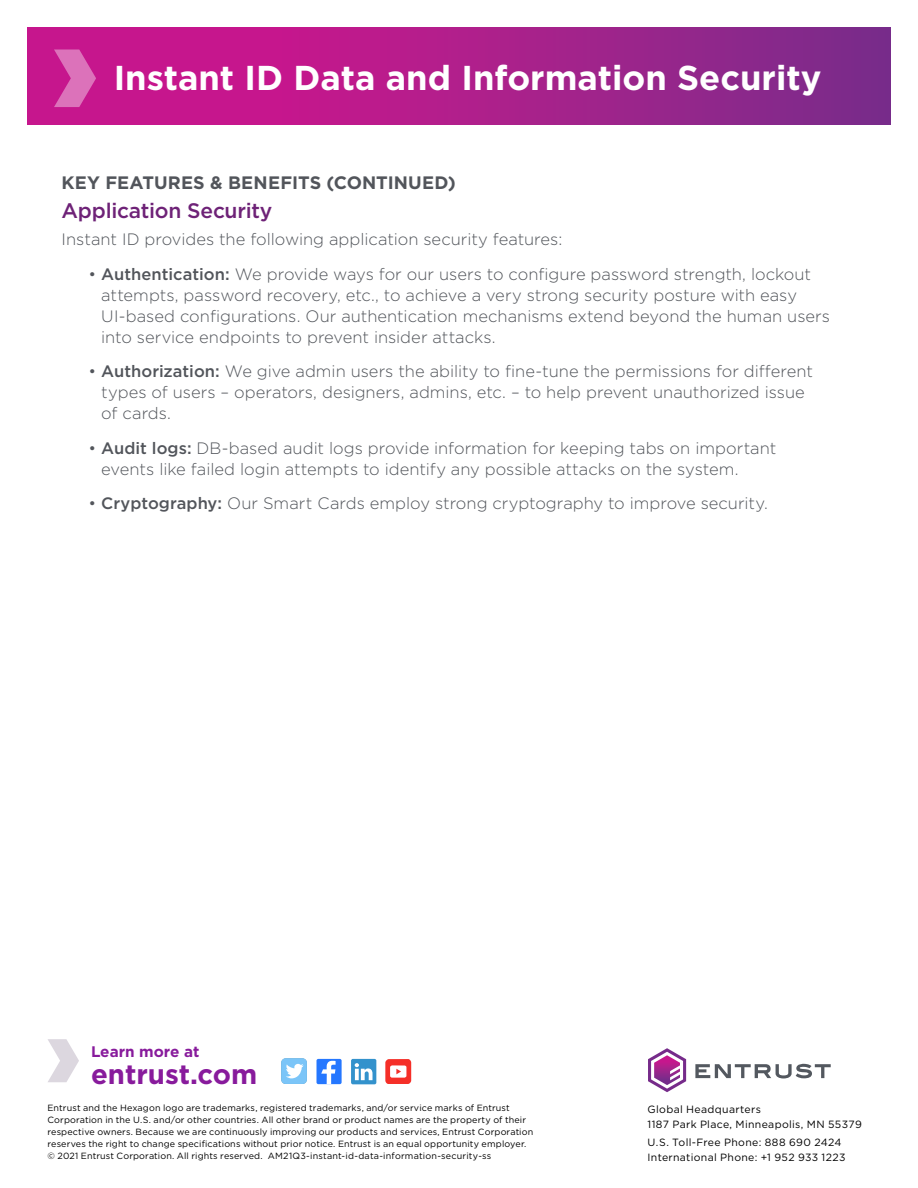
<style>
.page{position:relative;width:918px;height:1188px;background:#fff}
.page>*{position:absolute;margin:0;border:0;box-sizing:border-box;transform-origin:0 0}
.t1{font:700 34.5px "Gotham";color:#fff}
.t2{font:700 27.6px "Gotham";color:#881b9c}
.t3{font:500 21px "Gotham";letter-spacing:-.01em;color:#6e2277}
.t4{font:700 18px "Gotham";letter-spacing:.005em;color:#52555b}
.t5{font:300 16.5px/21px "Gotham";color:#52555b}
.t6{font:700 15.3px "Gotham";color:#881b9c}
.t7{font:10.5px/15px "Gotham";letter-spacing:.035em;color:#000}
.t8{font:9px/12px "Gotham";letter-spacing:.015em;color:#000}
.s1{font-weight:500}
</style>
<div class="page">
<svg style="left:27px;top:27px;width:864px;height:98px;background:#aa1f8b"></svg>
<svg style="left:54px;top:50px;width:42px;height:57px;background:#d34da8"></svg>
<svg style="left:695px;top:1064px;width:136px;height:14px"></svg>
<svg style="left:648px;top:1048px;width:38px;height:44px"></svg>
<div style="left:317px;top:1059px;width:25px;height:25px;background:#2577ff;border-radius:2px"></div>
<svg style="left:321px;top:1061px;width:15px;height:23px"></svg>
<div style="left:351px;top:1059px;width:25px;height:25px;background:#3392cc;border-radius:2px"></div>
<svg style="left:355px;top:1063px;width:18px;height:17px"></svg>
<div style="left:282px;top:1059px;width:25px;height:25px;background:#7bc5f8;border-radius:4px"></div>
<svg style="left:286px;top:1064px;width:18px;height:15px"></svg>
<svg style="left:385px;top:1059px;width:26px;height:25px"></svg>
<svg style="left:48px;top:1039px;width:31px;height:43px"></svg>
<h1 class="t1" style="left:114px;top:54px;width:709px">Instant ID Data and Information Security</h1>
<p class="t4" style="left:62px;top:170px;width:396px">KEY FEATURES &amp; BENEFITS (CONTINUED)</p>
<p class="t3" style="left:62px;top:196px;width:212px">Application Security</p>
<p class="t5" style="left:62px;top:228px;width:502px">Instant ID provides the following application security features:</p>
<p class="t5" style="left:101px;top:263px;width:730px;text-indent:-13px">• <span class="s1">Authentication:</span> We provide ways for our users to configure password strength, lockout attempts, password recovery, etc., to achieve a very strong security posture with easy UI-based configurations. Our authentication mechanisms extend beyond the human users into service endpoints to prevent insider attacks.</p>
<p class="t5" style="left:101px;top:361px;width:713px;text-indent:-13px">• <span class="s1">Authorization:</span> We give admin users the ability to fine-tune the permissions for different types of users – operators, designers, admins, etc. – to help prevent unauthorized issue of cards.</p>
<p class="t5" style="left:101px;top:437px;width:677px;text-indent:-13px">• <span class="s1">Audit logs:</span> DB-based audit logs provide information for keeping tabs on important events like failed login attempts to identify any possible attacks on the system.</p>
<p class="t5" style="left:89px;top:493px;width:681px">• <span class="s1">Cryptography:</span> Our Smart Cards employ strong cryptography to improve security.</p>
<p class="t6" style="left:91px;top:1041px;width:110px">Learn more at</p>
<h2 class="t2" style="left:91px;top:1056px;width:168px">entrust.com</h2>
<p class="t8" style="left:48px;top:1102px;width:487px">Entrust and the Hexagon logo are trademarks, registered trademarks, and/or service marks of Entrust Corporation in the U.S. and/or other countries. All other brand or product names are the property of their respective owners. Because we are continuously improving our products and services, Entrust Corporation reserves the right to change specifications without prior notice. Entrust is an equal opportunity employer. © 2021 Entrust Corporation. All rights reserved. AM21Q3-instant-id-data-information-security-ss</p>
<p class="t7" style="left:648px;top:1101px;width:216px">Global Headquarters<br>1187 Park Place, Minneapolis, MN 55379</p>
<p class="t7" style="left:648px;top:1134px;width:200px">U.S. Toll-Free Phone: 888 690 2424<br>International Phone: +1 952 933 1223</p>
</div>
